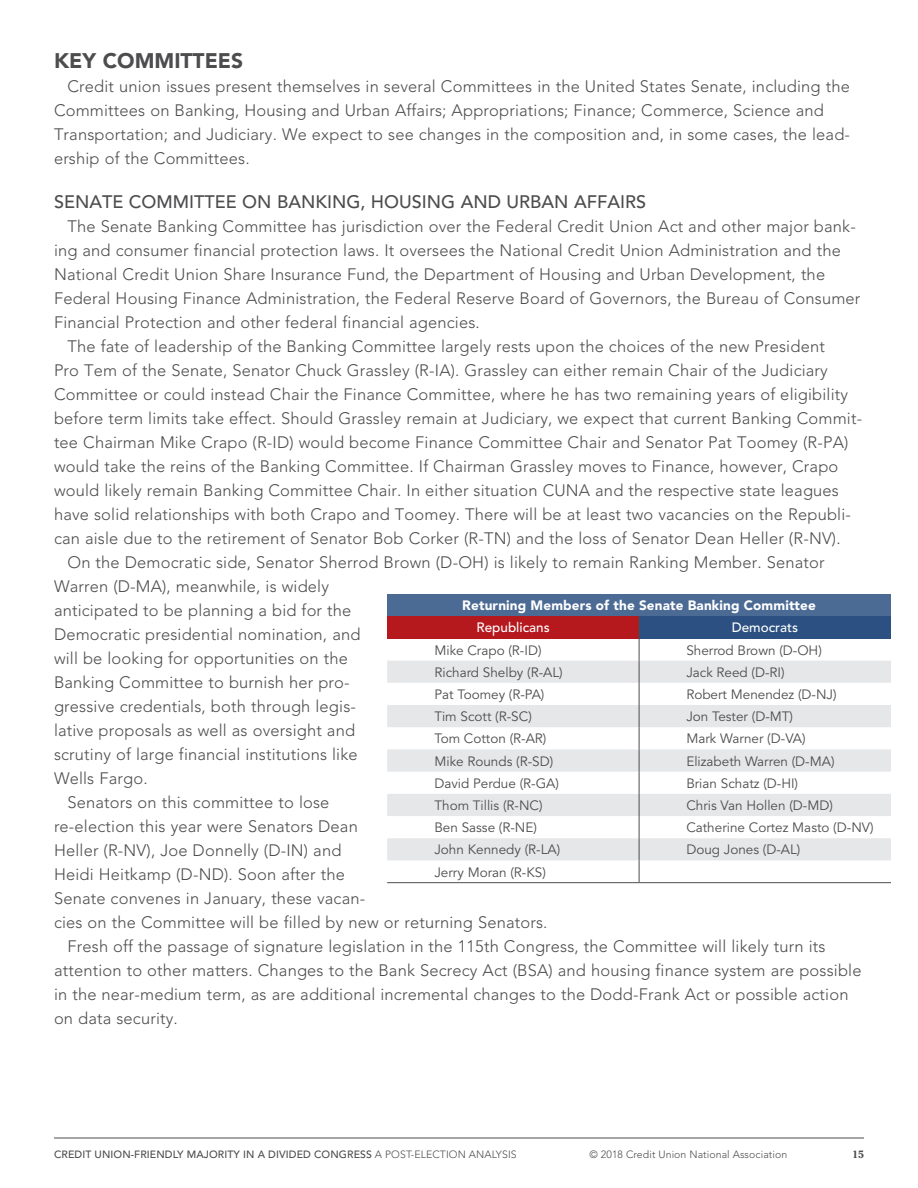
<style>
.page{position:relative;width:918px;height:1188px;background:#fff}
.page>*{position:absolute;margin:0;border:0;box-sizing:border-box;transform-origin:0 0}
.t1{font:900 21px "Avenir LT Std";color:#4d4d4f}
.t2{font:500 18px "Avenir LT Std";color:#4d4d4f}
.Body{font:300 16.5px/24px "Avenir LT Std";letter-spacing:.01em;color:#4d4d4f}
.Table_body{font:13.5px "Avenir LT Std";color:#4d4d4f}
.Table_Head{font:900 13.5px "Avenir LT Std";letter-spacing:.01em;color:#fff}
.Table_Subhead{font:500 13.5px "Avenir LT Std";color:#fff}
.t3{font:500 10.5px "Avenir LT Std";letter-spacing:.01em;color:#4d4d4f}
.t4{font:300 10.5px "Avenir LT Std";letter-spacing:.01em;color:#4d4d4f}
.t5{font:700 10.5px "Cheltenham Std";color:#4d4d4f}
.s1{font-weight:300}
</style>
<div class="page">
<hr style="left:54px;top:1138px;width:810px;height:1px;background:#4d4d4f">
<div style="left:387px;top:594px;width:504px;height:22px;background:#4b6a94"></div>
<div style="left:387px;top:616px;width:252px;height:22px;background:#b5191e"></div>
<div style="left:639px;top:616px;width:252px;height:22px;background:#2b5081"></div>
<svg style="left:387px;top:661px;width:504px;height:199px;fill:#e6e7e8"></svg>
<svg style="left:639px;top:616px;width:1px;height:266px"></svg>
<hr style="left:387px;top:882px;width:252px;height:1px;background:#4d4d4f">
<hr style="left:639px;top:882px;width:252px;height:1px;background:#4d4d4f">
<h2 class="t1" style="left:54px;top:48px;width:191px">KEY COMMITTEES</h2>
<p class="Body" style="left:54px;top:74px;width:798px;text-indent:14px">Credit union issues present themselves in several Committees in the United States Senate, including the Committees on Banking, Housing and Urban Affairs; Appropriations; Finance; Commerce, Science and Transportation; and Judiciary. We expect to see changes in the composition and, in some cases, the lead&shy;ership of the Committees.</p>
<h3 class="t2" style="left:54px;top:191px;width:594px">SENATE COMMITTEE ON BANKING, HOUSING AND URBAN AFFAIRS</h3>
<p class="Body" style="left:54px;top:214px;width:808px;text-indent:14px">The Senate Banking Committee has jurisdiction over the Federal Credit Union Act and other major bank&shy;ing and consumer financial protection laws. It oversees the National Credit Union Administration and the National Credit Union Share Insurance Fund, the Department of Housing and Urban Development, the Federal Housing Finance Administration, the Federal Reserve Board of Governors, the Bureau of Consumer Financial Protection and other federal financial agencies.</p>
<p class="Body" style="left:54px;top:334px;width:810px;text-indent:14px">The fate of leadership of the Banking Committee largely rests upon the choices of the new President<br>Pro Tem of the Senate, Senator Chuck Grassley (R-IA). Grassley can either remain Chair of the Judiciary Committee or could instead Chair the Finance Committee, where he has two remaining years of eligibility before term limits take effect. Should Grassley remain at Judiciary, we expect that current Banking Commit&shy;tee Chairman Mike Crapo (R-ID) would become Finance Committee Chair and Senator Pat Toomey (R-PA) would take the reins of the Banking Committee. If Chairman Grassley moves to Finance, however, Crapo would likely remain Banking Committee Chair. In either situation CUNA and the respective state leagues have solid relationships with both Crapo and Toomey. There will be at least two vacancies on the Republi&shy;can aisle due to the retirement of Senator Bob Corker (R-TN) and the loss of Senator Dean Heller (R-NV).</p>
<p class="Body" style="left:54px;top:550px;width:772px;text-indent:14px">On the Democratic side, Senator Sherrod Brown (D-OH) is likely to remain Ranking Member. Senator Warren (D-MA), meanwhile, is widely<br>anticipated to be planning a bid for the<br>Democratic presidential nomination, and<br>will be looking for opportunities on the<br>Banking Committee to burnish her pro-<br>gressive credentials, both through legis-<br>lative proposals as well as oversight and<br>scrutiny of large financial institutions like<br>Wells Fargo.</p>
<p class="Body" style="left:54px;top:790px;width:495px;text-indent:14px">Senators on this committee to lose<br>re-election this year were Senators Dean<br>Heller (R-NV), Joe Donnelly (D-IN) and<br>Heidi Heitkamp (D-ND). Soon after the<br>Senate convenes in January, these vacan-<br>cies on the Committee will be filled by new or returning Senators.</p>
<p class="Body" style="left:54px;top:934px;width:809px;text-indent:14px">Fresh off the passage of signature legislation in the 115th Congress, the Committee will likely turn its attention to other matters. Changes to the Bank Secrecy Act (BSA) and housing finance system are possible in the near-medium term, as are additional incremental changes to the Dodd-Frank Act or possible action on data security.</p>
<p class="Table_Head" style="left:462px;top:597px;width:355px">Returning Members of the Senate Banking Committee</p>
<p class="Table_Subhead" style="left:477px;top:620px;width:75px">Republicans</p>
<p class="Table_Subhead" style="left:732px;top:620px;width:68px">Democrats</p>
<p class="Table_body" style="left:434px;top:642px;width:109px">Mike Crapo (R-ID)</p>
<p class="Table_body" style="left:686px;top:642px;width:137px">Sherrod Brown (D-OH)</p>
<p class="Table_body" style="left:434px;top:664px;width:130px">Richard Shelby (R-AL)</p>
<p class="Table_body" style="left:686px;top:664px;width:100px">Jack Reed (D-RI)</p>
<p class="Table_body" style="left:434px;top:687px;width:112px">Pat Toomey (R-PA)</p>
<p class="Table_body" style="left:686px;top:687px;width:152px">Robert Menendez (D-NJ)</p>
<p class="Table_body" style="left:434px;top:709px;width:99px">Tim Scott (R-SC)</p>
<p class="Table_body" style="left:686px;top:709px;width:108px">Jon Tester (D-MT)</p>
<p class="Table_body" style="left:434px;top:731px;width:114px">Tom Cotton (R-AR)</p>
<p class="Table_body" style="left:686px;top:731px;width:121px">Mark Warner (D-VA)</p>
<p class="Table_body" style="left:434px;top:753px;width:120px">Mike Rounds (R-SD)</p>
<p class="Table_body" style="left:686px;top:753px;width:150px">Elizabeth Warren (D-MA)</p>
<p class="Table_body" style="left:434px;top:775px;width:126px">David Perdue (R-GA)</p>
<p class="Table_body" style="left:686px;top:775px;width:113px">Brian Schatz (D-HI)</p>
<p class="Table_body" style="left:434px;top:798px;width:110px">Thom Tillis (R-NC)</p>
<p class="Table_body" style="left:686px;top:798px;width:148px">Chris Van Hollen (D-MD)</p>
<p class="Table_body" style="left:434px;top:820px;width:104px">Ben Sasse (R-NE)</p>
<p class="Table_body" style="left:686px;top:820px;width:189px">Catherine Cortez Masto (D-NV)</p>
<p class="Table_body" style="left:434px;top:842px;width:127px">John Kennedy (R-LA)</p>
<p class="Table_body" style="left:686px;top:842px;width:116px">Doug Jones (D-AL)</p>
<p class="Table_body" style="left:434px;top:864px;width:113px">Jerry Moran (R-KS)</p>
<p class="t3" style="left:54px;top:1149px;width:464px">CREDIT UNION-FRIENDLY MAJORITY IN A DIVIDED CONGRESS <span class="s1">A POST-ELECTION ANALYSIS</span></p>
<p class="t4" style="left:590px;top:1149px;width:199px">© 2018 Credit Union National Association</p>
<p class="t5" style="left:852px;top:1148px;width:13px">15</p>
</div>
